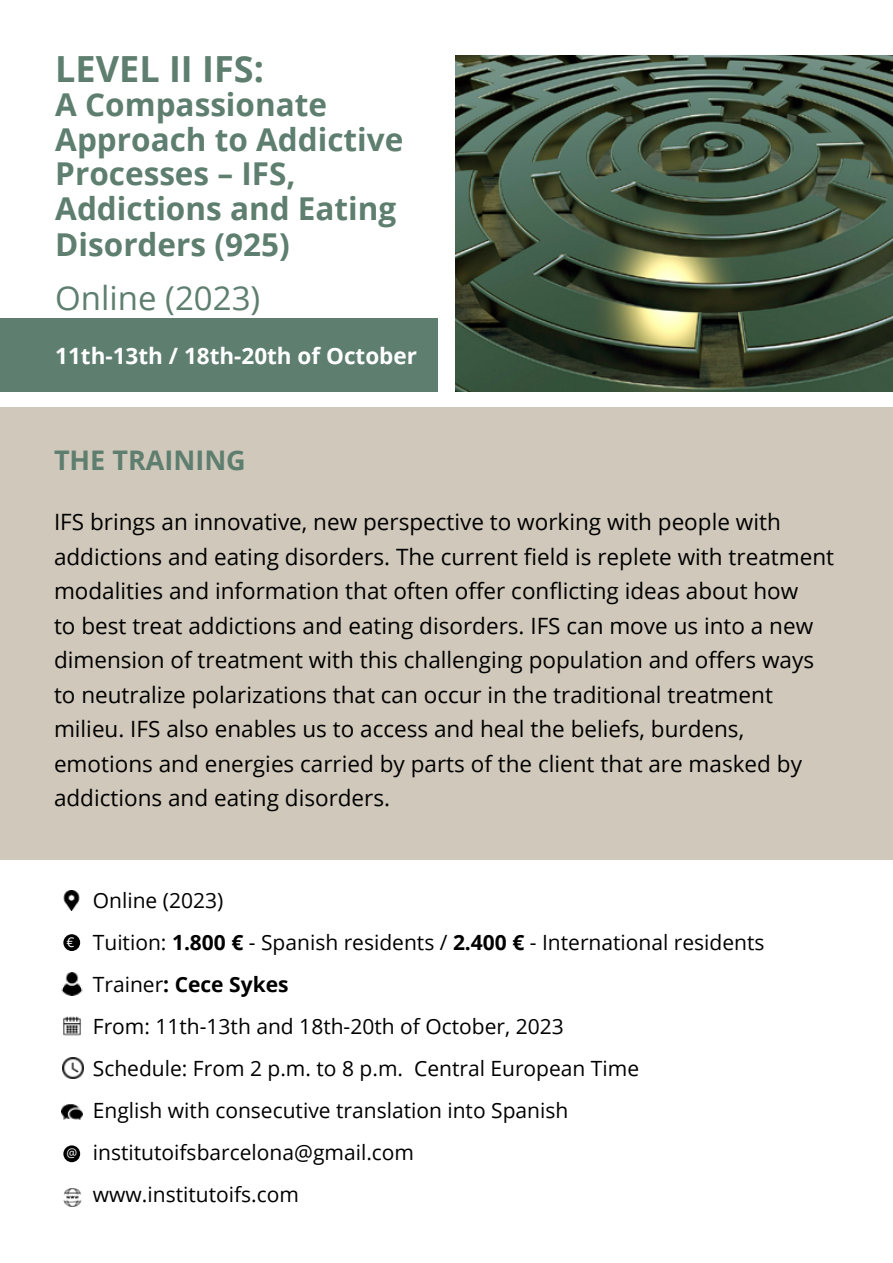
<style>
.page{position:relative;width:893px;height:1263px;background:#fff}
.page>*{position:absolute;margin:0;border:0;box-sizing:border-box;transform-origin:0 0}
.t1{font:700 36px "Open Sans";color:#5e7e6f}
.t2{font:33px "Open Sans";color:#5e7e6f}
.t3{font:700 31.5px/34.8px "Open Sans";color:#5e7e6f}
.t4{font:700 27px "Open Sans";color:#5e7e6f}
.t5{font:22.5px/34.5px "Open Sans";color:#000}
.t6{font:700 22.5px "Open Sans";color:#fff}
.t7{font:21px/42px "Open Sans";color:#000}
.t8{font:13.5px "Open Sans";color:#fff}
.t9{font:12px "Open Sans";color:#fff}
.s1{font-weight:700}
</style>
<div class="page">
<div style="left:0;top:408px;width:893px;height:452px;background:#d0c8ba"></div>
<div style="left:0;top:318px;width:437px;height:74px;background:#5e7e6f"></div>
<img style="left:455px;top:55px;width:438px;height:336px">
<img style="left:63px;top:1017px;width:18px;height:19px">
<img style="left:63px;top:890px;width:17px;height:21px">
<div style="left:63px;top:934px;width:17px;height:17px;background:#000;border-radius:50%"></div>
<div style="left:63px;top:1145px;width:17px;height:17px;background:#000;border-radius:50%"></div>
<img style="left:61px;top:1104px;width:21px;height:16px">
<img style="left:63px;top:1188px;width:19px;height:19px">
<img style="left:61px;top:973px;width:22px;height:23px">
<img style="left:62px;top:1058px;width:21px;height:21px">
<h1 class="t1" style="left:55px;top:43px;width:210px">LEVEL II IFS:</h1>
<h3 class="t3" style="left:55px;top:86px;width:350px">A Compassionate<br>Approach to Addictive<br>Processes – IFS,<br>Addictions and Eating<br>Disorders (925)</h3>
<h2 class="t2" style="left:55px;top:275px;width:207px">Online (2023)</h2>
<p class="t6" style="left:55px;top:340px;width:363px">11th-13th / 18th-20th of October</p>
<p class="t4" style="left:54px;top:441px;width:193px">THE TRAINING</p>
<p class="t5" style="left:54px;top:504px;width:782px">IFS brings an innovative, new perspective to working with people with addictions and eating disorders. The current field is replete with treatment modalities and information that often offer conflicting ideas about how<br>to best treat addictions and eating disorders. IFS can move us into a new dimension of treatment with this challenging population and offers ways to neutralize polarizations that can occur in the traditional treatment milieu. IFS also enables us to access and heal the beliefs, burdens, emotions and energies carried by parts of the client that are masked by addictions and eating disorders.</p>
<p class="t8" style="left:66px;top:933px;width:9px">€</p>
<p class="t9" style="left:66px;top:1145px;width:12px">@</p>
<p class="t7" style="left:93px;top:878px;width:673px">Online (2023)<br>Tuition: <span class="s1">1.800 €</span> - Spanish residents / <span class="s1">2.400 €</span> - International residents Trainer<span class="s1">: Cece Sykes<br></span>From: 11th-13th and 18th-20th of October, 2023<br>Schedule: From 2 p.m. to 8 p.m. Central European Time<br>English with consecutive translation into Spanish institutoifsbarcelona@gmail.com<br>www.institutoifs.com</p>
</div>
